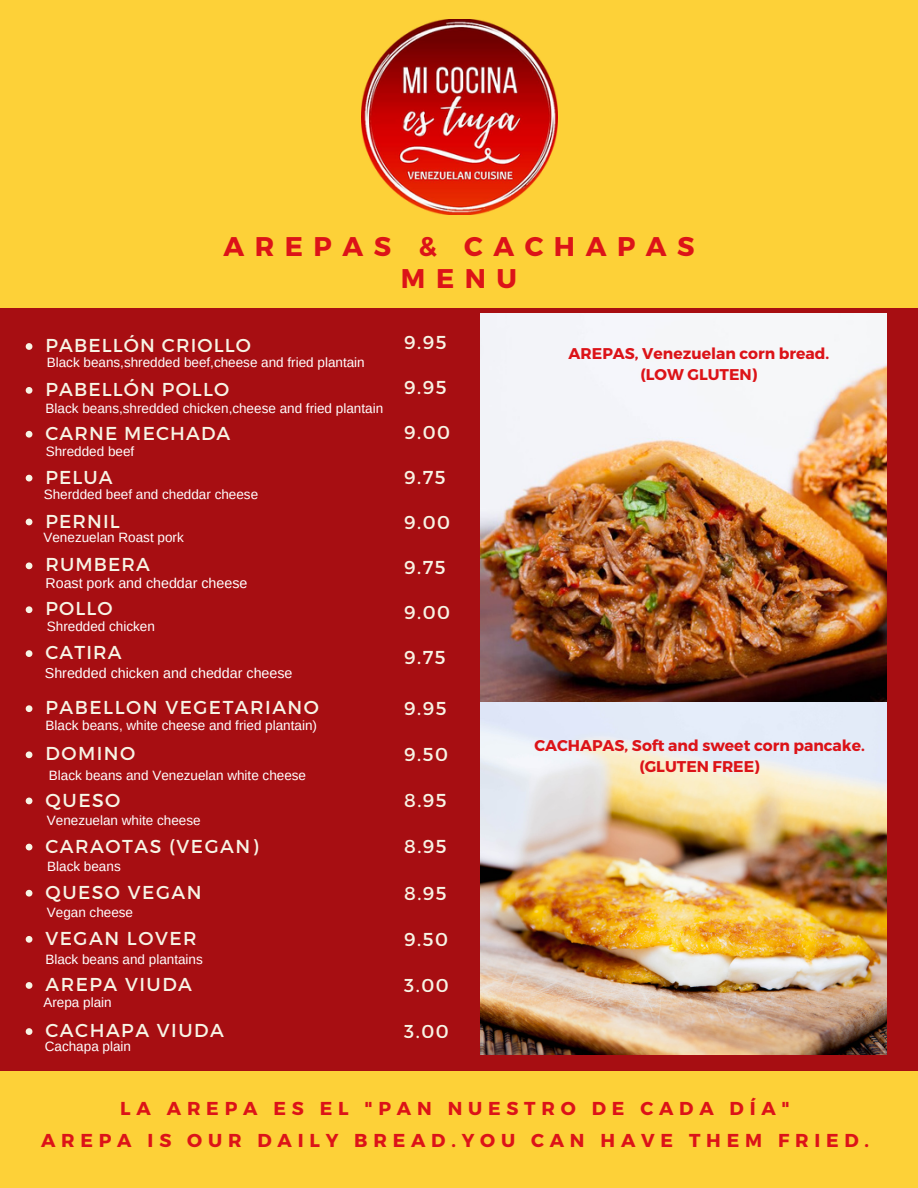
<style>
.page{position:relative;width:918px;height:1188px;background:#fdd138}
.page>*{position:absolute;margin:0;border:0;box-sizing:border-box;transform-origin:0 0}
.t1{font:700 27px "Montserrat";letter-spacing:.39em;color:#dc1318}
.t2{font:18.75px "Montserrat";letter-spacing:.08em;color:#f7f4e5}
.t3{font:700 18.75px/31.5px "Montserrat";letter-spacing:.31em;color:#dc1318;text-align:center}
.t4{font:18.75px "Montserrat";letter-spacing:.06em;color:#f7f4e5}
.t5{font:700 15.6px/21.3px "Montserrat";color:#dc1318;text-align:center}
.t6{font:14.25px "Arimo";color:#fff}
.t7{font:13.5px "Arimo";color:#fff}
</style>
<div class="page">
<div style="left:0;top:308px;width:918px;height:763px;background:#a70e12"></div>
<img style="left:480px;top:313px;width:406px;height:389px">
<img style="left:480px;top:702px;width:406px;height:352px">
<img style="left:361px;top:19px;width:196px;height:196px">
<svg style="left:26px;top:343px;width:6px;height:7px"></svg>
<svg style="left:26px;top:387px;width:6px;height:7px"></svg>
<svg style="left:26px;top:431px;width:6px;height:7px"></svg>
<svg style="left:26px;top:475px;width:6px;height:6px"></svg>
<svg style="left:26px;top:519px;width:6px;height:6px"></svg>
<svg style="left:26px;top:562px;width:6px;height:7px"></svg>
<svg style="left:26px;top:606px;width:6px;height:7px"></svg>
<svg style="left:26px;top:650px;width:6px;height:7px"></svg>
<svg style="left:26px;top:705px;width:6px;height:7px"></svg>
<svg style="left:26px;top:751px;width:6px;height:7px"></svg>
<svg style="left:26px;top:798px;width:6px;height:6px"></svg>
<svg style="left:26px;top:844px;width:6px;height:6px"></svg>
<svg style="left:26px;top:890px;width:6px;height:7px"></svg>
<svg style="left:26px;top:936px;width:6px;height:7px"></svg>
<svg style="left:26px;top:982px;width:6px;height:7px"></svg>
<svg style="left:26px;top:1028px;width:6px;height:7px"></svg>
<h1 class="t1" style="left:223px;top:229px;width:473px">AREPAS &amp; CACHAPAS</h1>
<h1 class="t1" style="left:401px;top:261px;width:118px">MENU</h1>
<h2 class="t4" style="left:45px;top:333px;width:207px">PABELLÓN CRIOLLO</h2>
<h2 class="t4" style="left:45px;top:377px;width:185px">PABELLÓN POLLO</h2>
<h2 class="t4" style="left:45px;top:421px;width:186px">CARNE MECHADA</h2>
<h2 class="t2" style="left:45px;top:465px;width:69px">PELUA</h2>
<h2 class="t2" style="left:45px;top:509px;width:76px">PERNIL</h2>
<h2 class="t4" style="left:45px;top:553px;width:106px">RUMBERA</h2>
<h2 class="t2" style="left:45px;top:597px;width:69px">POLLO</h2>
<h2 class="t2" style="left:45px;top:640px;width:78px">CATIRA</h2>
<h2 class="t2" style="left:404px;top:330px;width:44px">9.95</h2>
<h2 class="t2" style="left:404px;top:375px;width:44px">9.95</h2>
<h2 class="t2" style="left:404px;top:420px;width:47px">9.00</h2>
<h2 class="t2" style="left:404px;top:465px;width:43px">9.75</h2>
<h2 class="t2" style="left:404px;top:510px;width:47px">9.00</h2>
<h2 class="t2" style="left:404px;top:555px;width:43px">9.75</h2>
<h2 class="t2" style="left:404px;top:600px;width:47px">9.00</h2>
<h2 class="t2" style="left:404px;top:645px;width:43px">9.75</h2>
<p class="t7" style="left:47px;top:355px;width:320px">Black beans,shredded beef,cheese and fried plantain</p>
<p class="t5" style="left:569px;top:342px;width:262px">AREPAS, Venezuelan corn bread. (LOW GLUTEN)</p>
<p class="t7" style="left:46px;top:401px;width:339px">Black beans,shredded chicken,cheese and fried plantain</p>
<p class="t7" style="left:46px;top:444px;width:90px">Shredded beef</p>
<p class="t7" style="left:44px;top:487px;width:216px">Sherdded beef and cheddar cheese</p>
<p class="t7" style="left:44px;top:530px;width:142px">Venezuelan Roast pork</p>
<p class="t6" style="left:45px;top:575px;width:204px">Roast pork and cheddar cheese</p>
<p class="t7" style="left:47px;top:619px;width:110px">Shredded chicken</p>
<p class="t6" style="left:45px;top:666px;width:249px">Shredded chicken and cheddar cheese</p>
<h2 class="t2" style="left:45px;top:695px;width:275px">PABELLON VEGETARIANO</h2>
<h2 class="t2" style="left:45px;top:742px;width:91px">DOMINO</h2>
<h2 class="t2" style="left:46px;top:788px;width:76px">QUESO</h2>
<h2 class="t2" style="left:45px;top:834px;width:214px">CARAOTAS (VEGAN)</h2>
<h2 class="t2" style="left:45px;top:880px;width:158px">QUESO VEGAN</h2>
<h2 class="t2" style="left:45px;top:926px;width:153px">VEGAN LOVER</h2>
<h2 class="t2" style="left:45px;top:972px;width:148px">AREPA VIUDA</h2>
<h2 class="t2" style="left:45px;top:1018px;width:180px">CACHAPA VIUDA</h2>
<p class="t7" style="left:46px;top:718px;width:273px">Black beans, white cheese and fried plantain)</p>
<p class="t7" style="left:49px;top:768px;width:259px">Black beans and Venezuelan white cheese</p>
<p class="t7" style="left:47px;top:813px;width:155px">Venezuelan white cheese</p>
<p class="t7" style="left:47px;top:859px;width:75px">Black beans</p>
<p class="t7" style="left:47px;top:905px;width:88px">Vegan cheese</p>
<p class="t7" style="left:45px;top:951px;width:159px">Black beans and plantains</p>
<p class="t7" style="left:44px;top:995px;width:70px">Arepa plain</p>
<p class="t7" style="left:45px;top:1039px;width:88px">Cachapa plain</p>
<h2 class="t2" style="left:404px;top:696px;width:44px">9.95</h2>
<h2 class="t2" style="left:404px;top:742px;width:45px">9.50</h2>
<h2 class="t2" style="left:404px;top:788px;width:44px">8.95</h2>
<h2 class="t2" style="left:404px;top:835px;width:44px">8.95</h2>
<h2 class="t2" style="left:404px;top:881px;width:44px">8.95</h2>
<h2 class="t2" style="left:404px;top:927px;width:45px">9.50</h2>
<h2 class="t2" style="left:404px;top:973px;width:46px">3.00</h2>
<h2 class="t2" style="left:404px;top:1019px;width:46px">3.00</h2>
<p class="t5" style="left:534px;top:734px;width:332px">CACHAPAS, Soft and sweet corn pancake. (GLUTEN FREE)</p>
<h2 class="t3" style="left:41px;top:1092px;width:830px">LA AREPA ES EL "PAN NUESTRO DE CADA DÍA"<br>AREPA IS OUR DAILY BREAD.YOU CAN HAVE THEM FRIED.</h2>
</div>
